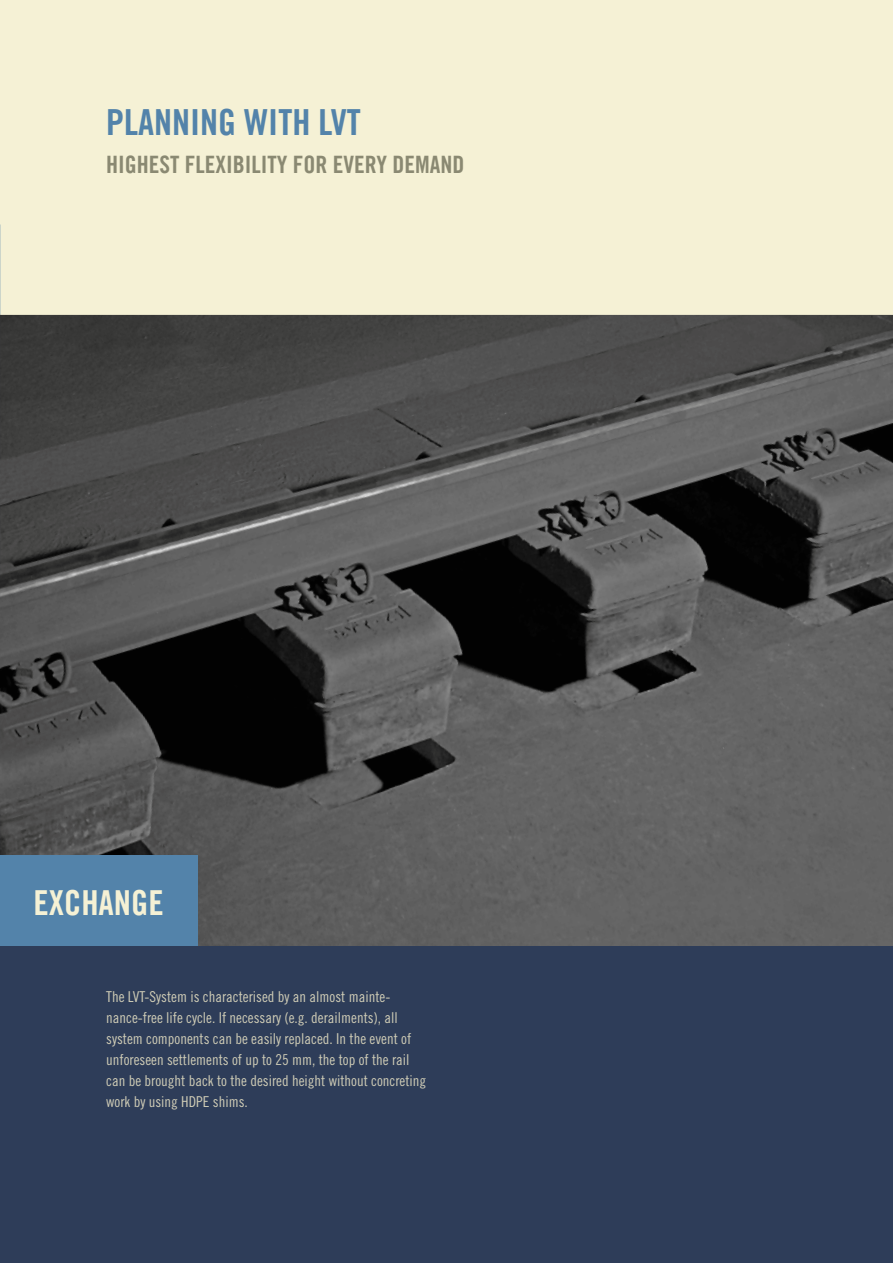
<style>
.page{position:relative;width:893px;height:1263px;background:#f5f1d5}
.page>*{position:absolute;margin:0;border:0;box-sizing:border-box;transform-origin:0 0}
.t1{font:36px "Trade Gothic Bold Cond Twenty";color:#5383aa}
.t2{font:34.5px "Trade Gothic Bold Cond Twenty";color:#f5f1d5}
.t3{font:24px "Trade Gothic Bold Cond Twenty";color:#8a8972}
.t4{font:15px/21px "Trade Gothic Cond Eighteen";color:#cfccb6}
</style>
<div class="page">
<img style="left:0;top:315px;width:893px;height:631px">
<div style="left:0;top:946px;width:893px;height:317px;background:#2e3d59"></div>
<div style="left:0;top:855px;width:197px;height:91px;background:#5383aa"></div>
<h1 class="t1" style="left:106px;top:100px;width:256px">PLANNING WITH LVT</h1>
<h3 class="t3" style="left:106px;top:149px;width:359px">HIGHEST FLEXIBILITY FOR EVERY DEMAND</h3>
<h2 class="t2" style="left:33px;top:881px;width:132px">EXCHANGE</h2>
<p class="t4" style="left:106px;top:986px;width:321px">The LVT-System is characterised by an almost mainte&shy;nance-free life cycle. If necessary (e.g. derailments), all system components can be easily replaced. In the event of unforeseen settlements of up to 25 mm, the top of the rail can be brought back to the desired height without concreting work by using HDPE shims.</p>
</div>
